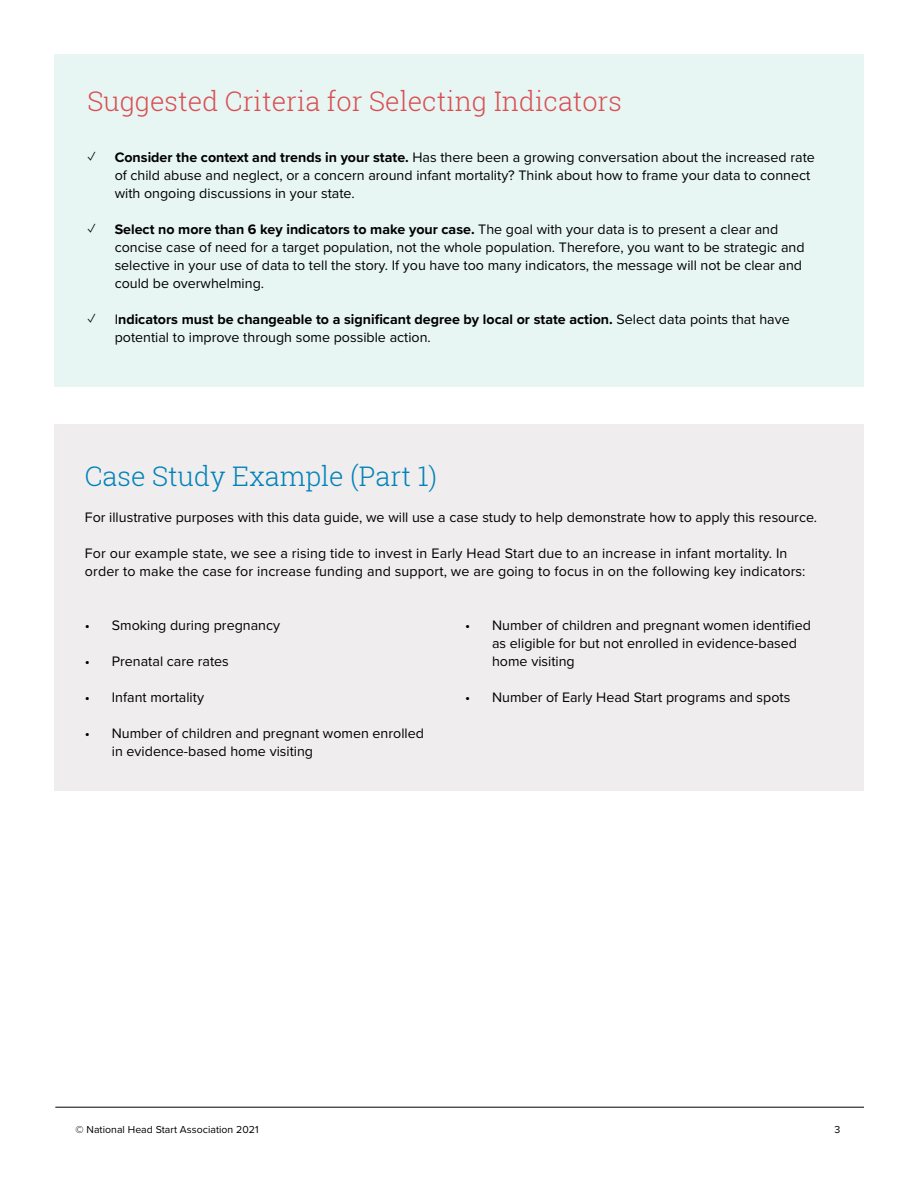
<style>
.page{position:relative;width:918px;height:1188px;background:#fff}
.page>*{position:absolute;margin:0;border:0;box-sizing:border-box;transform-origin:0 0}
.t1{font:300 27px "Roboto Slab";color:#d94f54}
.t2{font:300 27px "Roboto Slab";color:#0082ba}
.t3{font:14.25px/18px "Proxima Nova";color:#000}
.t4{font:10.5px "Proxima Nova";letter-spacing:.005em;color:#000}
.s1{font-weight:700}
</style>
<div class="page">
<div style="left:54px;top:424px;width:810px;height:367px;background:#efeded"></div>
<div style="left:54px;top:54px;width:810px;height:333px;background:#e7f5f3"></div>
<hr style="left:55px;top:1107px;width:809px;height:1px;background:#000">
<h1 class="t1" style="left:87px;top:82px;width:536px">Suggested Criteria for Selecting Indicators</h1>
<p class="t3" style="left:115px;top:149px;width:702px;text-indent:-27px">✓ <span class="s1">Consider the context and trends in your state.</span> Has there been a growing conversation about the increased rate of child abuse and neglect, or a concern around infant mortality? Think about how to frame your data to connect with ongoing discussions in your state.</p>
<p class="t3" style="left:115px;top:221px;width:691px;text-indent:-27px">✓ <span class="s1">Select no more than 6 key indicators to make your case.</span> The goal with your data is to present a clear and concise case of need for a target population, not the whole population. Therefore, you want to be strategic and selective in your use of data to tell the story. If you have too many indicators, the message will not be clear and could be overwhelming.</p>
<p class="t3" style="left:115px;top:311px;width:677px;text-indent:-27px">✓ I<span class="s1">ndicators must be changeable to a significant degree by local or state action.</span> Select data points that have potential to improve through some possible action.</p>
<h1 class="t2" style="left:85px;top:458px;width:354px">Case Study Example (Part 1)</h1>
<p class="t3" style="left:85px;top:509px;width:734px">For illustrative purposes with this data guide, we will use a case study to help demonstrate how to apply this resource.</p>
<p class="t3" style="left:85px;top:545px;width:722px">For our example state, we see a rising tide to invest in Early Head Start due to an increase in infant mortality. In order to make the case for increase funding and support, we are going to focus in on the following key indicators:</p>
<p class="t3" style="left:85px;top:617px;width:197px">• Smoking during pregnancy</p>
<p class="t3" style="left:85px;top:653px;width:146px">• Prenatal care rates</p>
<p class="t3" style="left:85px;top:689px;width:121px">• Infant mortality</p>
<p class="t3" style="left:112px;top:725px;width:314px;text-indent:-27px">• Number of children and pregnant women enrolled in evidence-based home visiting</p>
<p class="t3" style="left:492px;top:617px;width:320px;text-indent:-27px">• Number of children and pregnant women identified as eligible for but not enrolled in evidence-based home visiting</p>
<p class="t3" style="left:465px;top:689px;width:327px">• Number of Early Head Start programs and spots</p>
<p class="t4" style="left:76px;top:1124px;width:185px">© National Head Start Association 2021</p>
<p class="t4" style="left:835px;top:1124px;width:7px">3</p>
</div>
